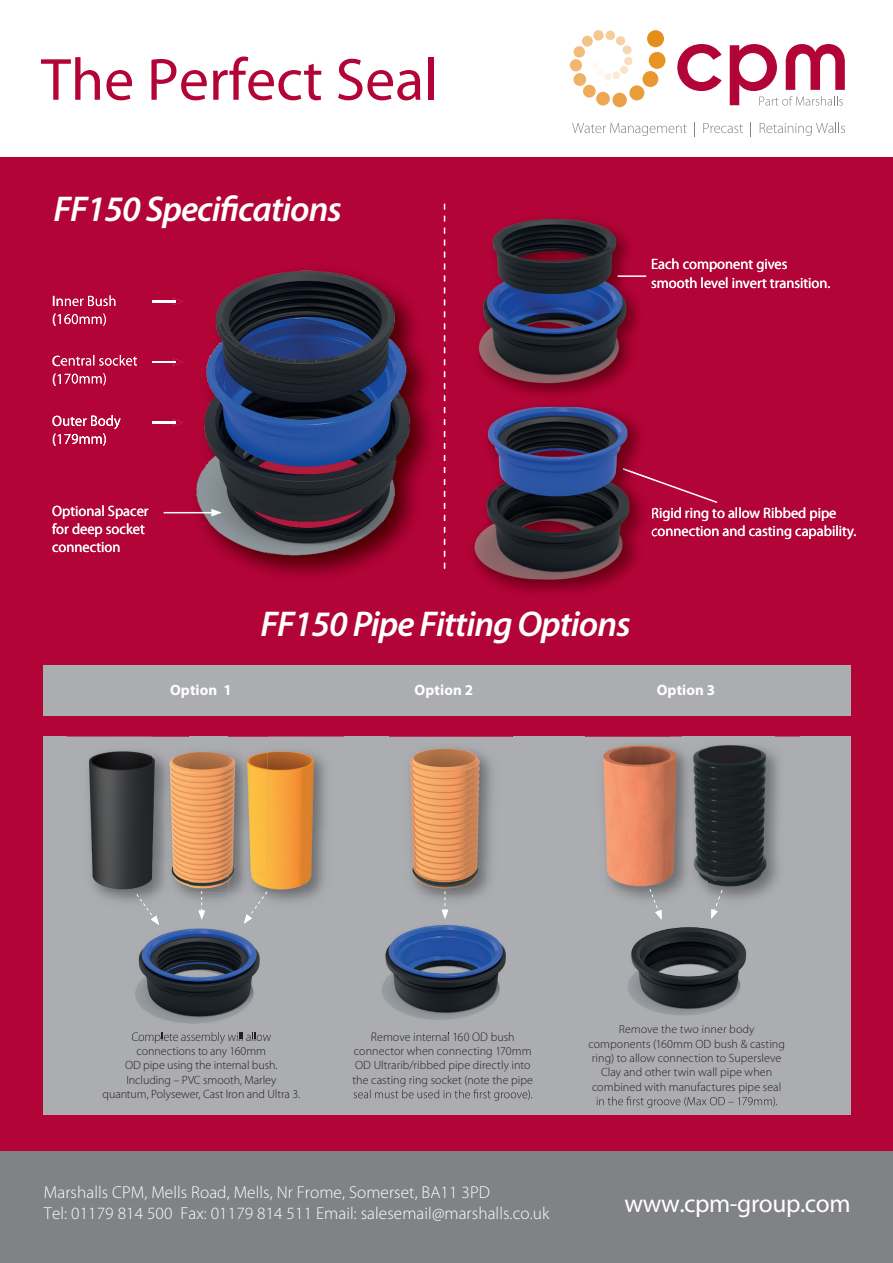
<style>
.page{position:relative;width:893px;height:1263px;background:#fff}
.page>*{position:absolute;margin:0;border:0;box-sizing:border-box;transform-origin:0 0}
.t1{font:60px "Myriad Pro";color:#b30437}
.t2{font:italic 600 36px "Myriad Pro";letter-spacing:-.025em;color:#fff}
.t3{font:25.35px "Myriad Pro";letter-spacing:-.015em;color:#fff}
.t4{font:300 17.25px/20.7px "Myriad Pro";letter-spacing:.005em;color:#fff}
.t5{font:15px/18px "Myriad Pro";color:#fff;scale:.96 1}
.t6{font:700 15px "Myriad Pro";letter-spacing:.005em;color:#fff}
.t7{font:300 12px/14.4px "Myriad Pro";color:#231f20;text-align:center}
</style>
<div class="page">
<div style="left:0;top:154px;width:893px;height:1030px;background:#b30437"></div>
<div style="left:43px;top:665px;width:807px;height:51px;background:#acadb1"></div>
<div style="left:43px;top:737px;width:807px;height:378px;background:#acadb1"></div>
<div style="left:0;top:1151px;width:893px;height:112px;background:#808285"></div>
<div style="left:0;top:0;width:893px;height:156px;background:#fff"></div>
<svg style="left:572px;top:123px;width:115px;height:13px"></svg>
<svg style="left:694px;top:122px;width:1px;height:15px"></svg>
<svg style="left:703px;top:123px;width:40px;height:10px"></svg>
<svg style="left:760px;top:122px;width:85px;height:14px"></svg>
<svg style="left:677px;top:44px;width:45px;height:47px"></svg>
<div style="left:647px;top:30px;width:17px;height:17px;background:#e58e19;border-radius:50%"></div>
<div style="left:649px;top:52px;width:16px;height:17px;background:#e79223;border-radius:50%"></div>
<div style="left:642px;top:71px;width:16px;height:16px;background:#e9982f;border-radius:50%"></div>
<div style="left:629px;top:85px;width:15px;height:15px;background:#ea9d3b;border-radius:50%"></div>
<div style="left:612px;top:93px;width:15px;height:14px;background:#eba146;border-radius:50%"></div>
<div style="left:596px;top:92px;width:14px;height:14px;background:#eda752;border-radius:50%"></div>
<div style="left:583px;top:85px;width:13px;height:13px;background:#eeac5b;border-radius:50%"></div>
<div style="left:573px;top:73px;width:13px;height:13px;background:#f0b066;border-radius:50%"></div>
<div style="left:570px;top:59px;width:12px;height:12px;background:#f1b671;border-radius:50%"></div>
<div style="left:574px;top:46px;width:11px;height:12px;background:#f2bc7b;border-radius:50%"></div>
<div style="left:582px;top:36px;width:11px;height:11px;background:#f3c285;border-radius:50%"></div>
<div style="left:593px;top:30px;width:11px;height:11px;background:#f4c790;border-radius:50%"></div>
<div style="left:606px;top:31px;width:9px;height:9px;background:#f6cc9b;border-radius:50%"></div>
<div style="left:616px;top:36px;width:9px;height:9px;background:#f7d2a5;border-radius:50%"></div>
<div style="left:623px;top:45px;width:8px;height:9px;background:#f8d7b0;border-radius:50%"></div>
<div style="left:624px;top:57px;width:8px;height:8px;background:#f9ddbc;border-radius:50%"></div>
<div style="left:620px;top:66px;width:8px;height:8px;background:#fae4c8;border-radius:50%"></div>
<div style="left:612px;top:72px;width:8px;height:7px;background:#fbebd5;border-radius:50%"></div>
<div style="left:604px;top:73px;width:7px;height:7px;background:#fcf1e2;border-radius:50%"></div>
<div style="left:597px;top:69px;width:6px;height:7px;background:#fdf8f0;border-radius:50%"></div>
<div style="left:592px;top:63px;width:7px;height:6px;background:#fdfaf5;border-radius:50%"></div>
<svg style="left:730px;top:44px;width:115px;height:62px"></svg>
<svg style="left:354px;top:1089px;width:178px;height:12px"></svg>
<svg style="left:597px;top:1096px;width:180px;height:12px"></svg>
<img style="left:67px;top:736px;width:85px;height:1px">
<img style="left:89px;top:751px;width:63px;height:129px">
<img style="left:586px;top:736px;width:214px;height:1px">
<img style="left:598px;top:736px;width:176px;height:136px">
<img style="left:152px;top:736px;width:192px;height:1px">
<img style="left:268px;top:748px;width:50px;height:145px">
<img style="left:188px;top:751px;width:41px;height:122px">
<img style="left:152px;top:753px;width:36px;height:120px">
<img style="left:229px;top:736px;width:39px;height:137px">
<img style="left:240px;top:743px;width:1px;height:130px">
<img style="left:598px;top:737px;width:72px;height:135px">
<img style="left:670px;top:736px;width:12px;height:1px">
<svg style="left:682px;top:736px;width:25px;height:1px"></svg>
<img style="left:670px;top:738px;width:12px;height:134px">
<img style="left:389px;top:736px;width:123px;height:134px">
<img style="left:402px;top:740px;width:84px;height:130px">
<img style="left:444px;top:233px;width:1px;height:336px">
<img style="left:62px;top:295px;width:54px;height:11px">
<img style="left:64px;top:314px;width:42px;height:12px">
<svg style="left:62px;top:356px;width:23px;height:10px"></svg>
<img style="left:86px;top:355px;width:51px;height:11px">
<img style="left:64px;top:373px;width:42px;height:12px">
<svg style="left:63px;top:416px;width:34px;height:10px"></svg>
<img style="left:98px;top:415px;width:23px;height:14px">
<img style="left:64px;top:433px;width:42px;height:13px">
<svg style="left:153px;top:298px;width:31px;height:7px"></svg>
<img style="left:153px;top:361px;width:20px;height:2px">
<svg style="left:173px;top:358px;width:10px;height:8px"></svg>
<svg style="left:153px;top:419px;width:31px;height:7px"></svg>
<img style="left:184px;top:270px;width:247px;height:307px">
<hr style="left:164px;top:512px;width:50px;height:1px;background:#fff">
<svg style="left:211px;top:509px;width:11px;height:7px"></svg>
<img style="left:549px;top:233px;width:98px;height:160px">
<img style="left:497px;top:218px;width:124px;height:15px">
<img style="left:479px;top:233px;width:70px;height:160px">
<img style="left:549px;top:518px;width:105px;height:75px">
<svg style="left:641px;top:479px;width:76px;height:39px"></svg>
<svg style="left:652px;top:529px;width:3px;height:8px"></svg>
<img style="left:641px;top:475px;width:14px;height:6px">
<img style="left:549px;top:393px;width:38px;height:14px">
<img style="left:469px;top:407px;width:172px;height:180px">
<img style="left:623px;top:468px;width:18px;height:8px">
<img style="left:530px;top:396px;width:57px;height:4px">
<img style="left:619px;top:927px;width:136px;height:102px">
<svg style="left:620px;top:1025px;width:134px;height:4px"></svg>
<img style="left:707px;top:872px;width:67px;height:23px">
<img style="left:620px;top:872px;width:87px;height:28px">
<img style="left:606px;top:872px;width:76px;height:21px">
<svg style="left:711px;top:890px;width:12px;height:29px"></svg>
<svg style="left:650px;top:889px;width:12px;height:31px"></svg>
<img style="left:135px;top:928px;width:125px;height:110px">
<svg style="left:132px;top:1032px;width:63px;height:6px"></svg>
<img style="left:196px;top:1035px;width:14px;height:3px">
<svg style="left:212px;top:1032px;width:59px;height:6px"></svg>
<img style="left:92px;top:873px;width:65px;height:29px">
<img style="left:268px;top:873px;width:37px;height:33px">
<img style="left:152px;top:873px;width:116px;height:20px">
<img style="left:229px;top:893px;width:39px;height:8px">
<svg style="left:198px;top:891px;width:7px;height:29px"></svg>
<svg style="left:240px;top:873px;width:27px;height:51px"></svg>
<svg style="left:137px;top:894px;width:22px;height:31px"></svg>
<img style="left:382px;top:925px;width:124px;height:108px">
<svg style="left:448px;top:1032px;width:49px;height:2px"></svg>
<img style="left:408px;top:870px;width:78px;height:25px">
<svg style="left:441px;top:891px;width:7px;height:28px"></svg>
<hr style="left:618px;top:275px;width:28px;height:2px;background:#fff">
<h1 class="t1" style="left:41px;top:47px;width:399px">The Perfect Seal</h1>
<h2 class="t2" style="left:54px;top:190px;width:290px">FF150 Specifications</h2>
<p class="t5" style="left:651px;top:254px;width:188px;line-height:19.5px">Each component gives smooth level invert transition.</p>
<p class="t5" style="left:52px;top:502px;width:102px">Optional Spacer for deep socket connection</p>
<p class="t5" style="left:651px;top:505px;width:215px">Rigid ring to allow Ribbed pipe connection and casting capability.</p>
<h2 class="t2" style="left:260px;top:605px;width:372px">FF150 Pipe Fitting Options</h2>
<p class="t6" style="left:170px;top:681px;width:63px">Option 1</p>
<p class="t6" style="left:415px;top:681px;width:60px">Option 2</p>
<p class="t6" style="left:657px;top:681px;width:60px">Option 3</p>
<p class="t7" style="left:103px;top:1029px;width:199px">Complete assembly will allow connections to any 160mm<br>OD pipe using the internal bush.<br>Including – PVC smooth, Marley quantum, Polysewer, Cast Iron and Ultra 3.</p>
<p class="t7" style="left:353px;top:1029px;width:182px">Remove internal 160 OD bush connector when connecting 170mm OD Ultrarib/ribbed pipe directly into the casting ring socket (note the pipe</p>
<p class="t7" style="left:588px;top:1022px;width:198px">Remove the two inner body components (160mm OD bush &amp; casting ring) to allow connection to Supersleve Clay and other twin wall pipe when combined with manufactures pipe seal</p>
<h3 class="t4" style="left:44px;top:1182px;width:507px">Marshalls CPM, Mells Road, Mells, Nr Frome, Somerset, BA11 3PD<br>Tel: 01179 814 500 Fax: 01179 814 511 Email: salesemail@marshalls.co.uk</h3>
<h3 class="t3" style="left:625px;top:1190px;width:227px">www.cpm-group.com</h3>
</div>
